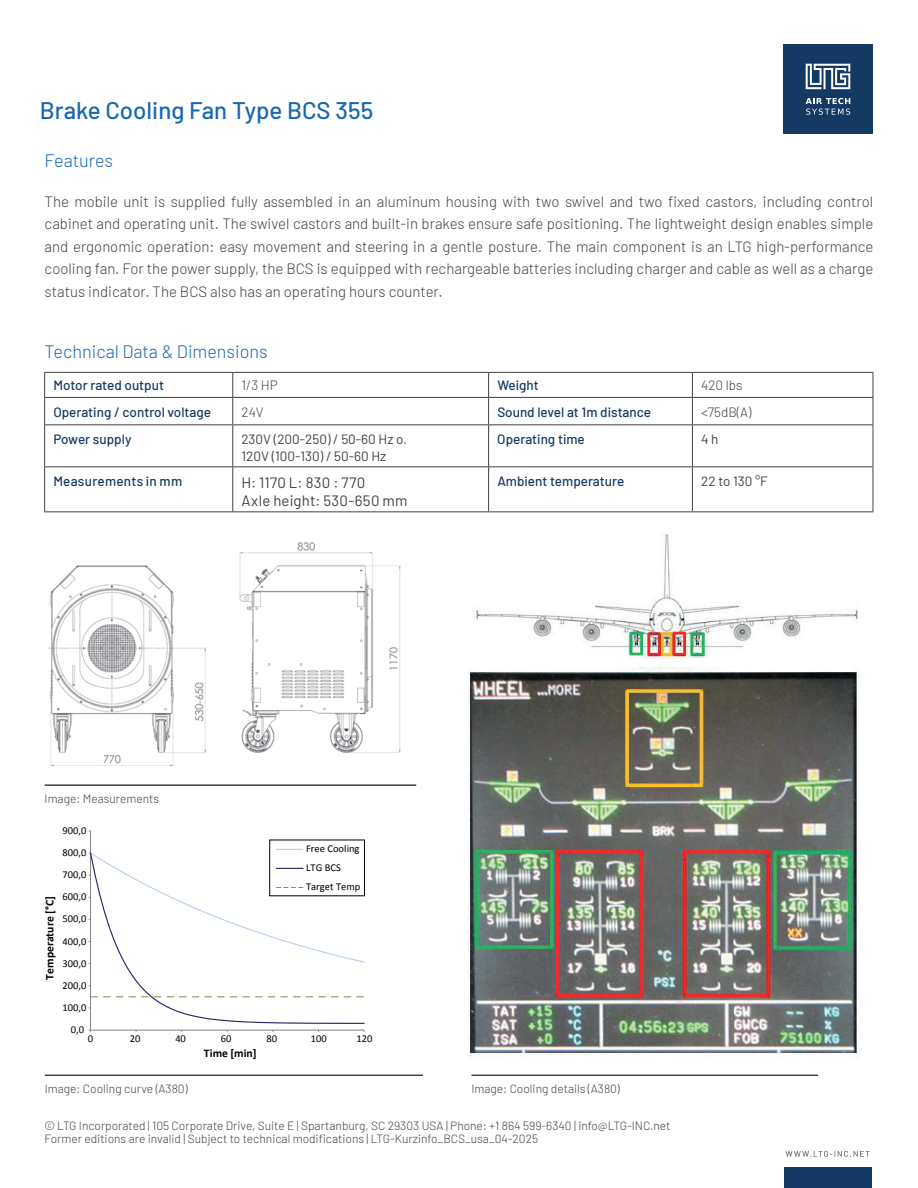
<style>
.page{position:relative;width:918px;height:1188px;background:#fff}
.page>*{position:absolute;margin:0;border:0;box-sizing:border-box;transform-origin:0 0}
.t1{font:500 24px "Barlow";color:#1867b3}
.t2{font:300 18px "Barlow";color:#1867b3}
.t3{font:300 15px/22.5px "Barlow";color:#3e4246;text-align:justify}
.t4{font:15px/18px "Barlow";letter-spacing:.015em;color:#3e4246}
.t5{font:500 13.5px "Barlow";color:#143a64}
.t6{font:13.5px/16.5px "Barlow";color:#3e4246}
.t7{font:300 13.5px "Barlow";color:#3e4246}
.t8{font:500 13.5px "Barlow";letter-spacing:.02em;color:#143a64}
.t9{font:300 12px/13.5px "Barlow";color:#3e4246}
.t10{font:700 11.7px "Calibri";color:#000}
.t11{font:10.5px/19px "Calibri";color:#000}
</style>
<div class="page">
<div style="left:783px;top:45px;width:90px;height:89px;background:#143a64"></div>
<svg style="left:806px;top:98px;width:44px;height:17px"></svg>
<svg style="left:806px;top:64px;width:44px;height:25px"></svg>
<svg style="left:786px;top:1151px;width:84px;height:6px"></svg>
<div style="left:784px;top:1168px;width:88px;height:20px;background:#143a64"></div>
<hr style="left:44px;top:372px;width:189px;height:1px;background:#3e4246">
<hr style="left:233px;top:372px;width:256px;height:1px;background:#3e4246">
<hr style="left:489px;top:372px;width:203px;height:1px;background:#3e4246">
<hr style="left:692px;top:372px;width:181px;height:1px;background:#3e4246">
<svg style="left:44px;top:373px;width:1px;height:51px"></svg>
<hr style="left:44px;top:425px;width:1px;height:41px;background:#3e4246">
<hr style="left:44px;top:467px;width:1px;height:44px;background:#3e4246">
<hr style="left:44px;top:397px;width:189px;height:1px;background:#3e4246">
<hr style="left:233px;top:397px;width:256px;height:1px;background:#3e4246">
<hr style="left:489px;top:397px;width:203px;height:1px;background:#3e4246">
<hr style="left:692px;top:397px;width:181px;height:1px;background:#3e4246">
<svg style="left:232px;top:373px;width:1px;height:51px"></svg>
<svg style="left:488px;top:373px;width:1px;height:51px"></svg>
<svg style="left:692px;top:373px;width:1px;height:51px"></svg>
<svg style="left:873px;top:373px;width:1px;height:51px"></svg>
<hr style="left:232px;top:425px;width:1px;height:41px;background:#3e4246">
<hr style="left:488px;top:425px;width:1px;height:41px;background:#3e4246">
<hr style="left:692px;top:425px;width:1px;height:41px;background:#3e4246">
<hr style="left:873px;top:425px;width:1px;height:41px;background:#3e4246">
<hr style="left:232px;top:467px;width:1px;height:44px;background:#3e4246">
<hr style="left:488px;top:467px;width:1px;height:44px;background:#3e4246">
<hr style="left:692px;top:467px;width:1px;height:44px;background:#3e4246">
<hr style="left:873px;top:467px;width:1px;height:44px;background:#3e4246">
<hr style="left:44px;top:424px;width:189px;height:1px;background:#3e4246">
<hr style="left:233px;top:424px;width:256px;height:1px;background:#3e4246">
<hr style="left:489px;top:424px;width:203px;height:1px;background:#3e4246">
<hr style="left:692px;top:424px;width:181px;height:1px;background:#3e4246">
<hr style="left:44px;top:466px;width:189px;height:1px;background:#3e4246">
<hr style="left:233px;top:466px;width:256px;height:1px;background:#3e4246">
<hr style="left:489px;top:466px;width:203px;height:1px;background:#3e4246">
<hr style="left:692px;top:466px;width:181px;height:1px;background:#3e4246">
<hr style="left:44px;top:511px;width:189px;height:1px;background:#3e4246">
<hr style="left:233px;top:511px;width:256px;height:1px;background:#3e4246">
<hr style="left:489px;top:511px;width:203px;height:1px;background:#3e4246">
<hr style="left:692px;top:511px;width:181px;height:1px;background:#3e4246">
<img style="left:468px;top:667px;width:392px;height:391px">
<img style="left:474px;top:533px;width:384px;height:125px">
<hr style="left:90px;top:831px;width:1px;height:199px;background:#828388">
<hr style="left:91px;top:1030px;width:273px;height:1px;background:#828388">
<svg style="left:91px;top:964px;width:273px;height:60px"></svg>
<svg style="left:91px;top:996px;width:273px;height:1px"></svg>
<div style="left:269px;top:840px;width:96px;height:56px;border:1px solid #000"></div>
<svg style="left:89px;top:849px;width:275px;height:115px"></svg>
<hr style="left:45px;top:1075px;width:378px;height:1px;background:#3e4246">
<hr style="left:471px;top:1075px;width:347px;height:1px;background:#3e4246">
<img style="left:48px;top:542px;width:353px;height:224px">
<hr style="left:45px;top:784px;width:371px;height:2px;background:#3e4246">
<h1 class="t1" style="left:40px;top:93px;width:335px">Brake Cooling Fan Type BCS 355</h1>
<p class="t2" style="left:45px;top:148px;width:70px">Features</p>
<p class="t3" style="left:45px;top:189px;width:830px">The mobile unit is supplied fully assembled in an aluminum housing with two swivel and two fixed castors, including control cabinet and operating unit. The swivel castors and built-in brakes ensure safe positioning. The lightweight design enables simple and ergonomic operation: easy movement and steering in a gentle posture. The main component is an LTG high-performance cooling fan. For the power supply, the BCS is equipped with rechargeable batteries including charger and cable as well as a charge status indicator. The BCS also has an operating hours counter.</p>
<p class="t2" style="left:45px;top:339px;width:225px">Technical Data &amp; Dimensions</p>
<p class="t5" style="left:53px;top:375px;width:112px">Motor rated output</p>
<p class="t7" style="left:242px;top:375px;width:38px">1/3 HP</p>
<p class="t5" style="left:497px;top:375px;width:43px">Weight</p>
<p class="t7" style="left:701px;top:375px;width:43px">420 lbs</p>
<p class="t5" style="left:53px;top:402px;width:159px">Operating / control voltage</p>
<p class="t7" style="left:242px;top:402px;width:24px">24V</p>
<p class="t5" style="left:497px;top:402px;width:155px">Sound level at 1m distance</p>
<p class="t7" style="left:701px;top:402px;width:52px">&lt;75dB(A)</p>
<p class="t5" style="left:53px;top:430px;width:80px">Power supply</p>
<p class="t6" style="left:242px;top:430px;width:167px">230V (200-250) / 50-60 Hz o.<br>120V (100-130) / 50-60 Hz</p>
<p class="t5" style="left:497px;top:430px;width:89px">Operating time</p>
<p class="t6" style="left:701px;top:430px;width:19px">4 h</p>
<p class="t8" style="left:53px;top:472px;width:130px">Measurements in mm</p>
<p class="t4" style="left:242px;top:472px;width:167px">H: 1170 L: 830 : 770<br>Axle height: 530-650 mm</p>
<p class="t5" style="left:497px;top:472px;width:128px">Ambient temperature</p>
<p class="t6" style="left:701px;top:472px;width:68px">22 to 130 °F</p>
<p class="t9" style="left:45px;top:791px;width:116px">Image: Measurements</p>
<p class="t11" style="left:62px;top:821px;width:26px">900,0</p>
<p class="t11" style="left:62px;top:843px;width:26px">800,0</p>
<p class="t11" style="left:62px;top:865px;width:26px">700,0</p>
<p class="t11" style="left:62px;top:887px;width:26px">600,0</p>
<p class="t10" style="left:42px;top:980px;width:85px;rotate:-90deg">Temperature [°C]</p>
<p class="t11" style="left:62px;top:909px;width:26px">500,0</p>
<p class="t11" style="left:62px;top:932px;width:26px">400,0</p>
<p class="t11" style="left:62px;top:954px;width:26px">300,0</p>
<p class="t11" style="left:62px;top:976px;width:26px">200,0</p>
<p class="t11" style="left:62px;top:998px;width:26px">100,0</p>
<p class="t11" style="left:306px;top:839px;width:56px">Free Cooling<br>LTG BCS<br>Target Temp</p>
<p class="t11" style="left:71px;top:1020px;width:15px">0,0</p>
<p class="t11" style="left:88px;top:1029px;width:7px">0</p>
<p class="t11" style="left:130px;top:1029px;width:12px">20</p>
<p class="t11" style="left:175px;top:1029px;width:12px">40</p>
<p class="t11" style="left:221px;top:1029px;width:12px">60</p>
<p class="t11" style="left:267px;top:1029px;width:12px">80</p>
<p class="t11" style="left:311px;top:1029px;width:18px">100</p>
<p class="t11" style="left:356px;top:1029px;width:18px">120</p>
<p class="t10" style="left:204px;top:1045px;width:54px">Time [min]</p>
<p class="t9" style="left:45px;top:1081px;width:144px">Image: Cooling curve (A380)</p>
<p class="t9" style="left:471px;top:1081px;width:150px">Image: Cooling details (A380)</p>
<p class="t9" style="left:44px;top:1118px;width:628px">© LTG Incorporated | 105 Corporate Drive, Suite E | Spartanburg, SC 29303 USA | Phone: +1 864 599-6340 | info@LTG-INC.net<br>Former editions are invalid | Subject to technical modifications | LTG-Kurzinfo_BCS_usa_04-2025</p>
</div>
